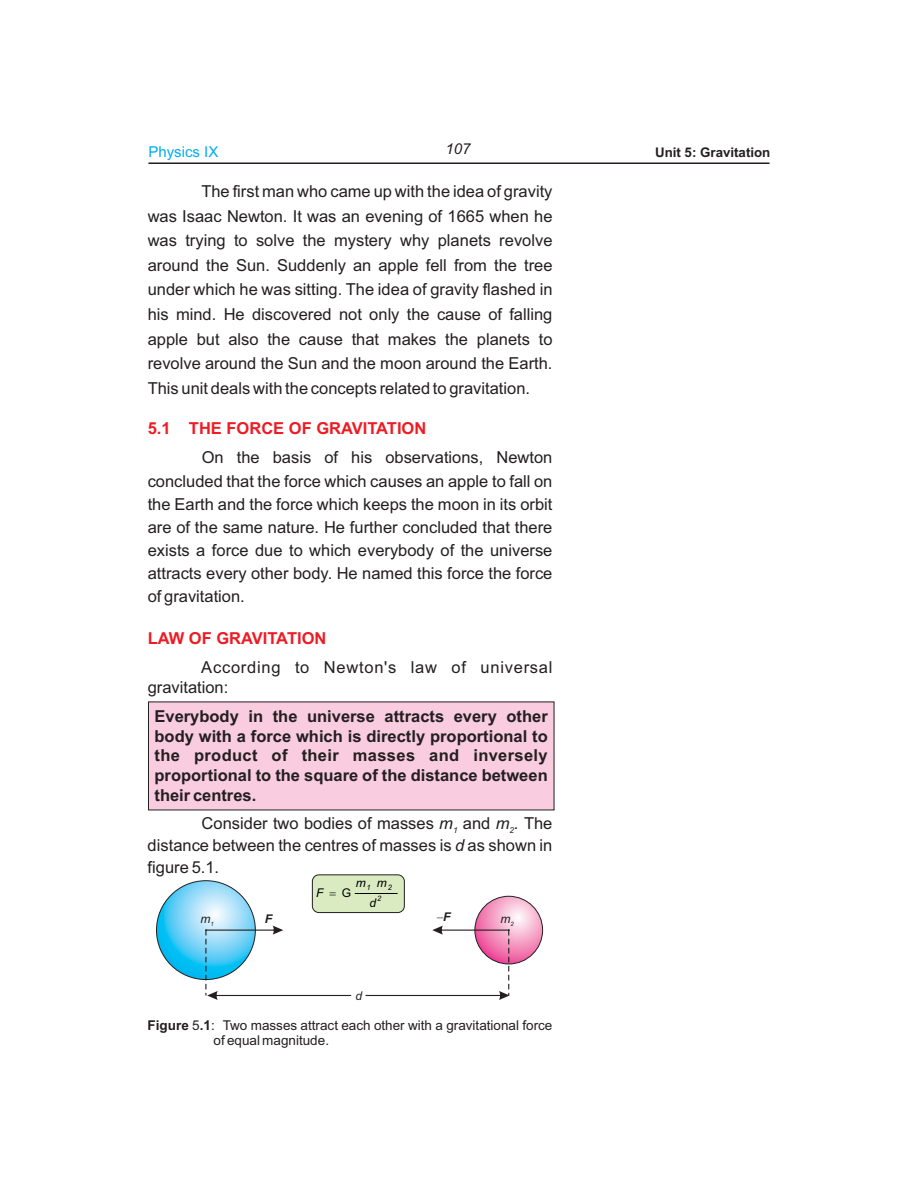
<style>
.page{position:relative;width:918px;height:1188px;background:#fff}
.page>*{position:absolute;margin:0;border:0;box-sizing:border-box;transform-origin:0 0}
.t1{font:16.5px/24.6px "Arial";color:#231f20;text-align:justify}
.t2{font:700 16.5px/19.8px "Arial";color:#231f20;text-align:justify}
.t3{font:16.5px/19.8px "Arial";letter-spacing:.045em;color:#231f20}
.t4{font:700 16.5px "Arial";color:#ed1c24}
.t5{font:15px "Arial";color:#00aeef}
.t6{font:italic 15px "Arial";color:#231f20}
.t7{font:13.5px/14.7px "Arial";color:#231f20}
.t8{font:700 13.35px "Arial";color:#231f20}
.t9{font:italic 12px "Arial";color:#231f20}
.t10{font:italic 12px "Arial";color:#000}
.t11{font:italic 700 12px "Arial";color:#231f20}
.t12{font:12px "Arial";color:#000}
.t13{font:italic 8.25px "Arial";color:#231f20}
.t14{font:italic 7.5px "Arial";color:#000}
.s1{font-style:italic}
.s2{font-weight:700}
</style>
<div class="page">
<div style="left:148px;top:701px;width:407px;height:110px;background:#f9cce0"></div>
<div style="left:312px;top:874px;width:93px;height:39px;background:#daebc2;border:1px solid #231f20;border-radius:7px"></div>
<svg style="left:157px;top:881px;width:98px;height:99px;background:#74d2f4"></svg>
<svg style="left:475px;top:896px;width:68px;height:68px;background:#eca6c5"></svg>
<svg style="left:205px;top:926px;width:305px;height:74px"></svg>
<hr style="left:355px;top:893px;width:43px;height:1px;background:#000">
<hr style="left:148px;top:162px;width:622px;height:2px;background:#231f20">
<p class="t5" style="left:148px;top:146px;width:72px">Physics IX</p>
<p class="t6" style="left:446px;top:143px;width:27px">107</p>
<p class="t8" style="left:655px;top:147px;width:117px">Unit 5: Gravitation</p>
<p class="t1" style="left:148px;top:180px;width:406px;text-indent:54px">The first man who came up with the idea of gravity was Isaac Newton. It was an evening of 1665 when he was trying to solve the mystery why planets revolve around the Sun. Suddenly an apple fell from the tree under which he was sitting. The idea of gravity flashed in his mind. He discovered not only the cause of falling apple but also the cause that makes the planets to revolve around the Sun and the moon around the Earth.<br>This unit deals with the concepts related to gravitation.</p>
<p class="t4" style="left:148px;top:422px;width:280px">5.1 THE FORCE OF GRAVITATION</p>
<p class="t1" style="left:148px;top:448px;width:406px;line-height:23.1px;text-indent:54px">On the basis of his observations, Newton concluded that the force which causes an apple to fall on the Earth and the force which keeps the moon in its orbit are of the same nature. He further concluded that there exists a force due to which everybody of the universe attracts every other body. He named this force the force of gravitation.</p>
<p class="t4" style="left:148px;top:632px;width:180px">LAW OF GRAVITATION</p>
<p class="t3" style="left:148px;top:659px;width:406px;text-indent:54px">According to Newton's law of universal gravitation:</p>
<p class="t2" style="left:155px;top:708px;width:395px">Everybody in the universe attracts every other body with a force which is directly proportional to the product of their masses and inversely proportional to the square of the distance between their centres.</p>
<p class="t1" style="left:202px;top:813px;width:352px">Consider two bodies of masses <span class="s1">m</span> and <span class="s1">m .</span> The</p>
<p class="t13" style="left:453px;top:827px;width:6px">1</p>
<p class="t13" style="left:510px;top:827px;width:6px">2</p>
<p class="t1" style="left:148px;top:836px;width:406px;line-height:22px">distance between the centres of masses is <span class="s1">d</span> as shown in figure 5.1.</p>
<p class="t10" style="left:356px;top:878px;width:33px">m m</p>
<p class="t14" style="left:366px;top:885px;width:6px">1</p>
<p class="t14" style="left:388px;top:885px;width:6px">2</p>
<p class="t10" style="left:369px;top:898px;width:8px">d</p>
<p class="t10" style="left:316px;top:888px;width:9px">F</p>
<p class="t12" style="left:342px;top:888px;width:11px">G</p>
<p class="t14" style="left:377px;top:896px;width:6px">2</p>
<p class="t9" style="left:200px;top:915px;width:15px">m<sub>1</sub></p>
<p class="t11" style="left:265px;top:915px;width:9px">F</p>
<p class="t11" style="left:443px;top:912px;width:9px">F</p>
<p class="t9" style="left:355px;top:991px;width:8px">d</p>
<p class="t9" style="left:501px;top:915px;width:15px">m<sub>2</sub></p>
<p class="t7" style="left:214px;top:1020px;width:340px;text-indent:-66px"><span class="s2">Figure</span> 5<span class="s2">.1</span>: Two masses attract each other with a gravitational force of equal magnitude.</p>
</div>
